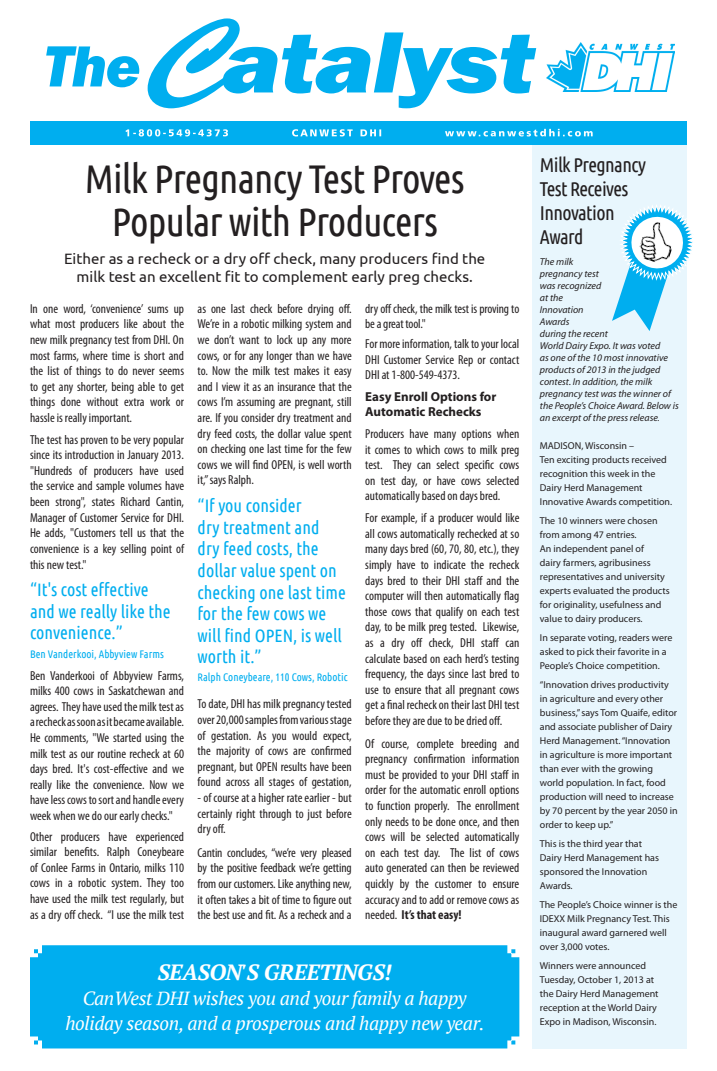
<style>
.page{position:relative;width:717px;height:1071px;background:#fff}
.page>*{position:absolute;margin:0;border:0;box-sizing:border-box;transform-origin:0 0}
.t1{font:40px/43px "Ubuntu Condensed";letter-spacing:-.02em;color:#231f20;text-align:center}
.t2{font:italic 700 22px "PT Serif";letter-spacing:-.02em;color:#fff}
.t3{font:20px/24px "Ubuntu Condensed";letter-spacing:-.03em;color:#231f20}
.t4{font:italic 19px/25px "PT Serif";letter-spacing:-.02em;color:#fff;text-align:center}
.t5{font:18px/21.6px "Ubuntu Condensed";color:#00aeef}
.t6{font:15px/18px "Ubuntu";color:#231f20;text-align:center}
.t7{font:condensed 13px/15.6px "Myriad Pro";color:#231f20;text-align:justify}
.t8{font:700 13px/15.6px "Myriad Pro";color:#231f20}
.t9{font:11px "Ubuntu Condensed";color:#00aeef}
.t10{font:10px/14px "Myriad Pro";color:#231f20}
.t11{font:italic 10px/12px "Myriad Pro";color:#231f20}
.s1{font-weight:700}
.s2{font-size:9px}
</style>
<div class="page">
<div style="left:533px;top:136px;width:154px;height:912px;background:#e8f6fd"></div>
<svg style="left:612px;top:205px;width:81px;height:126px"></svg>
<img style="left:636px;top:219px;width:42px;height:47px">
<div style="left:30px;top:121px;width:657px;height:23px;background:#00aeef"></div>
<svg style="left:125px;top:129px;width:468px;height:7px"></svg>
<img style="left:546px;top:43px;width:128px;height:48px">
<svg style="left:46px;top:32px;width:490px;height:76px"></svg>
<svg style="left:148px;top:18px;width:93px;height:90px"></svg>
<div style="left:30px;top:945px;width:489px;height:103px;background:#00aeef"></div>
<p class="t1" style="left:85px;top:156px;width:381px">Milk Pregnancy Test Proves<br>Popular with Producers</p>
<p class="t6" style="left:64px;top:250px;width:423px">Either as a recheck or a dry off check, many producers find the milk test an excellent fit to complement early preg checks.</p>
<p class="t7" style="left:30px;top:300px;width:156px">In one word, ‘convenience’ sums up what most producers like about the new milk pregnancy test from DHI. On most farms, where time is short and the list of things to do never seems to get any shorter, being able to get things done without extra work or hassle is really important.</p>
<p class="t7" style="left:30px;top:431px;width:156px">The test has proven to be very popular since its introduction in January 2013. "Hundreds of producers have used the service and sample volumes have been strong", states Richard Cantin, Manager of Customer Service for DHI.<br>He adds, "Customers tell us that the convenience is a key selling point of this new test."</p>
<p class="t5" style="left:30px;top:578px;width:142px">“It's cost effective and we really like the convenience.”</p>
<p class="t9" style="left:30px;top:647px;width:135px">Ben Vanderkooi, Abbyview Farms</p>
<p class="t7" style="left:30px;top:667px;width:156px">Ben Vanderkooi of Abbyview Farms, milks 400 cows in Saskatchewan and agrees. They have used the milk test as a recheck as soon as it became available.<br>He comments, "We started using the milk test as our routine recheck at 60 days bred. It's cost-effective and we really like the convenience. Now we have less cows to sort and handle every week when we do our early checks."</p>
<p class="t7" style="left:30px;top:828px;width:156px">Other producers have experienced similar benefits. Ralph Coneybeare of Conlee Farms in Ontario, milks 110 cows in a robotic system. They too have used the milk test regularly, but as a dry off check. “I use the milk test</p>
<p class="t7" style="left:198px;top:300px;width:156px">as one last check before drying off.<br>We’re in a robotic milking system and we don’t want to lock up any more cows, or for any longer than we have to. Now the milk test makes it easy and I view it as an insurance that the cows I’m assuming are pregnant, still are. If you consider dry treatment and dry feed costs, the dollar value spent on checking one last time for the few cows we will find OPEN, is well worth it,” says Ralph.</p>
<p class="t5" style="left:198px;top:494px;width:150px">“If you consider<br>dry treatment and<br>dry feed costs, the dollar value spent on checking one last time for the few cows we will find OPEN, is well worth it.”</p>
<p class="t9" style="left:198px;top:670px;width:151px">Ralph Coneybeare, 110 Cows, Robotic</p>
<p class="t7" style="left:198px;top:696px;width:156px">To date, DHI has milk pregnancy tested over 20,000 samples from various stage of gestation. As you would expect, the majority of cows are confirmed pregnant, but OPEN results have been found across all stages of gestation,</p>
<p class="t7" style="left:198px;top:789px;width:156px">- of course at a higher rate earlier - but certainly right through to just before dry off.</p>
<p class="t7" style="left:198px;top:844px;width:156px">Cantin concludes, “we’re very pleased by the positive feedback we’re getting from our customers. Like anything new, it often takes a bit of time to figure out the best use and fit. As a recheck and a</p>
<p class="t7" style="left:365px;top:300px;width:156px">dry off check, the milk test is proving to be a great tool."</p>
<p class="t7" style="left:365px;top:336px;width:156px">For more information, talk to your local DHI Customer Service Rep or contact DHI at 1-800-549-4373.</p>
<p class="t8" style="left:365px;top:388px;width:133px">Easy Enroll Options for<br>Automatic Rechecks</p>
<p class="t7" style="left:365px;top:426px;width:156px">Producers have many options when it comes to which cows to milk preg test. They can select specific cows on test day, or have cows selected automatically based on days bred.</p>
<p class="t7" style="left:365px;top:510px;width:156px">For example, if a producer would like all cows automatically rechecked at so many days bred (60, 70, 80, etc.), they simply have to indicate the recheck days bred to their DHI staff and the computer will then automatically flag those cows that qualify on each test day, to be milk preg tested. Likewise, as a dry off check, DHI staff can calculate based on each herd’s testing frequency, the days since last bred to use to ensure that all pregnant cows get a final recheck on their last DHI test before they are due to be dried off.</p>
<p class="t7" style="left:365px;top:735px;width:156px">Of course, complete breeding and pregnancy confirmation information must be provided to your DHI staff in order for the automatic enroll options to function properly. The enrollment only needs to be done once, and then cows will be selected automatically on each test day. The list of cows auto generated can then be reviewed quickly by the customer to ensure accuracy and to add or remove cows as needed. <span class="s1">It’s that easy!</span></p>
<p class="t2" style="left:157px;top:958px;width:236px">SEASON'S GREETINGS!</p>
<p class="t4" style="left:65px;top:986px;width:421px">CanWest DHI wishes you and your family a happy holiday season, and a prosperous and happy new year.</p>
<p class="t3" style="left:540px;top:152px;width:108px">Milk Pregnancy<br>Test Receives<br>Innovation<br>Award</p>
<p class="t11" style="left:540px;top:255px;width:140px">The milk<br>pregnancy test<br>was recognized<br>at the<br>Innovation<br>Awards<br>during the recent<br>World Dairy Expo. It was voted<br>as one of the 10 most innovative products of 2013 in the judged contest. In addition, the milk pregnancy test was the winner of the People’s Choice Award. Below is an excerpt of the press release<span class="s2">.</span></p>
<p class="t10" style="left:540px;top:438px;width:134px">MADISON, Wisconsin –<br>Ten exciting products received recognition this week in the<br>Dairy Herd Management<br>Innovative Awards competition.</p>
<p class="t10" style="left:540px;top:513px;width:131px">The 10 winners were chosen from among 47 entries.<br>An independent panel of<br>dairy farmers, agribusiness representatives and university experts evaluated the products for originality, usefulness and value to dairy producers.</p>
<p class="t10" style="left:540px;top:630px;width:134px">In separate voting, readers were asked to pick their favorite in a<br>People’s Choice competition.</p>
<p class="t10" style="left:540px;top:677px;width:139px">“Innovation drives productivity in agriculture and every other business,” says Tom Quaife, editor and associate publisher of Dairy<br>Herd Management. “Innovation in agriculture is more important than ever with the growing world population. In fact, food production will need to increase by 70 percent by the year 2050 in order to keep up.”</p>
<p class="t10" style="left:540px;top:836px;width:121px">This is the third year that<br>Dairy Herd Management has sponsored the Innovation<br>Awards.</p>
<p class="t10" style="left:540px;top:897px;width:139px">The People’s Choice winner is the<br>IDEXX Milk Pregnancy Test. This inaugural award garnered well over 3,000 votes.</p>
<p class="t10" style="left:540px;top:958px;width:120px">Winners were announced<br>Tuesday, October 1, 2013 at the Dairy Herd Management reception at the World Dairy<br>Expo in Madison, Wisconsin.</p>
</div>
